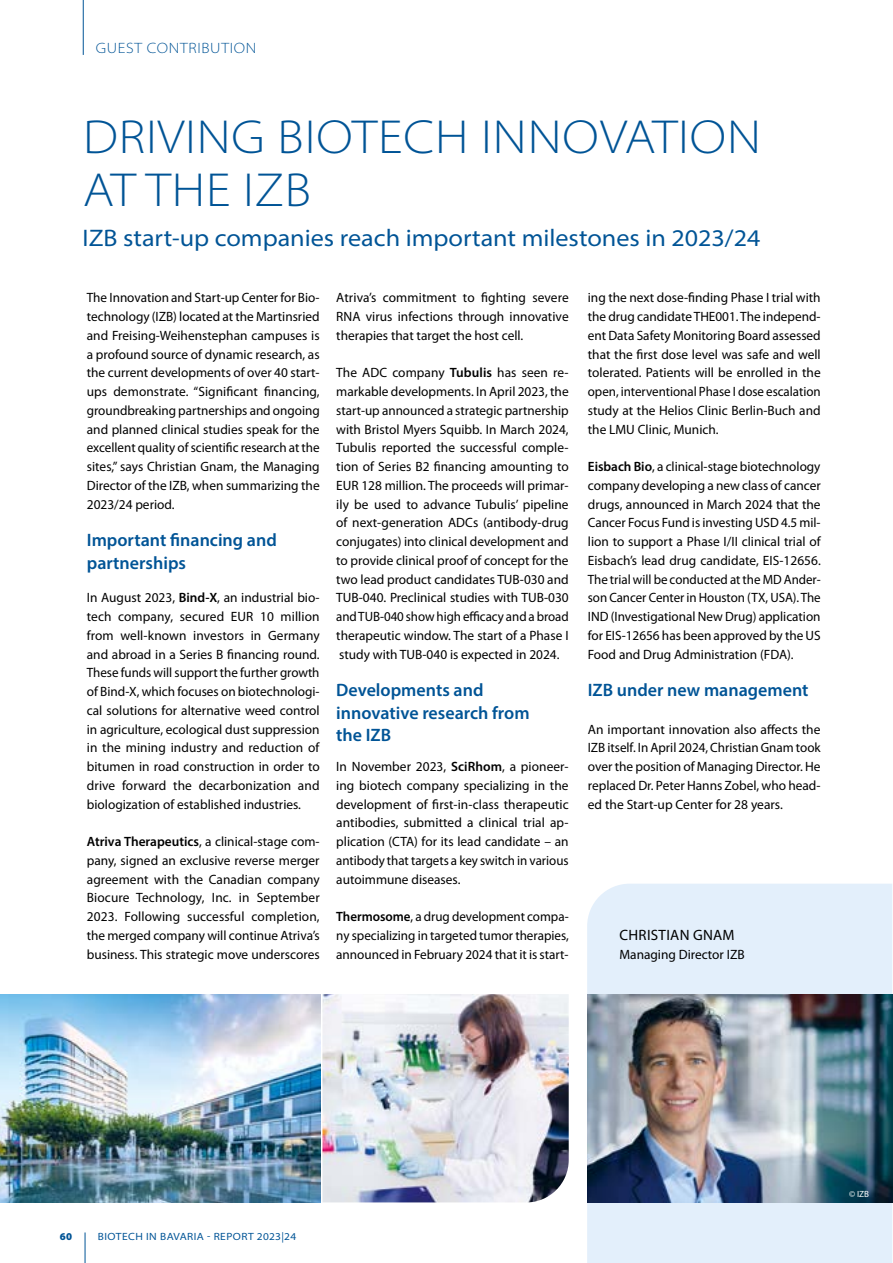
<style>
.page{position:relative;width:893px;height:1263px;background:#fff}
.page>*{position:absolute;margin:0;border:0;box-sizing:border-box;transform-origin:0 0}
.t1{font:300 semi-expanded 48px/52.5px "Myriad Pro";letter-spacing:.02em;color:#005496}
.t2{font:semi-expanded 24px "Myriad Pro";color:#005496}
.t3{font:600 18px/22.5px "Myriad Pro";color:#005496}
.t4{font:300 semi-expanded 15px "Myriad Pro";letter-spacing:.045em;color:#005496}
.t5{font:15px "Myriad Pro";letter-spacing:.02em;color:#000}
.t6{font:13.5px/18.8px "Myriad Pro";color:#000;text-align:justify}
.t7{font:semi-expanded 10.5px "Myriad Pro";letter-spacing:.045em;color:#005496}
.t8{font:900 10.5px "Myriad Pro";color:#005496}
.t9{font:9px "Myriad Pro";color:#fff}
.s1{font-weight:600}
</style>
<div class="page">
<hr style="left:83px;top:0;width:1px;height:55px;background:#005496">
<div style="left:587px;top:884px;width:305px;height:379px;background:#e3effb"></div>
<img style="left:0;top:994px;width:320px;height:208px">
<img style="left:588px;top:994px;width:305px;height:208px">
<img style="left:322px;top:994px;width:247px;height:208px">
<hr style="left:85px;top:1232px;width:1px;height:31px;background:#005496">
<p class="t4" style="left:96px;top:39px;width:162px">GUEST CONTRIBUTION</p>
<h1 class="t1" style="left:83px;top:110px;width:679px">DRIVING BIOTECH INNOVATION<br>AT THE IZB</h1>
<h2 class="t2" style="left:83px;top:223px;width:679px">IZB start-up companies reach important milestones in 2023/24</h2>
<p class="t6" style="left:87px;top:288px;width:234px">The Innovation and Start-up Center for Bio&shy;technology (IZB) located at the Martinsried and Freising-Weihenstephan campuses is a profound source of dynamic research, as the current developments of over 40 start&shy;ups demonstrate. “Significant financing, groundbreaking partnerships and ongoing and planned clinical studies speak for the excellent quality of scientific research at the sites,” says Christian Gnam, the Managing Director of the IZB, when summarizing the 2023/24 period.</p>
<h3 class="t3" style="left:87px;top:528px;width:192px">Important financing and partnerships</h3>
<p class="t6" style="left:87px;top:588px;width:234px">In August 2023, <span class="s1">Bind-X</span>, an industrial bio&shy;tech company, secured EUR 10 million from well-known investors in Germany and abroad in a Series B financing round.<br>These funds will support the further growth of Bind-X, which focuses on biotechnologi&shy;cal solutions for alternative weed control in agriculture, ecological dust suppression in the mining industry and reduction of bitumen in road construction in order to drive forward the decarbonization and biologization of established industries.</p>
<p class="t6" style="left:87px;top:832px;width:234px"><span class="s1">Atriva Therapeutics</span>, a clinical-stage com&shy;pany, signed an exclusive reverse merger agreement with the Canadian company Biocure Technology, Inc. in September 2023. Following successful completion, the merged company will continue Atriva’s business. This strategic move underscores</p>
<p class="t6" style="left:336px;top:288px;width:234px">Atriva’s commitment to fighting severe RNA virus infections through innovative therapies that target the host cell.</p>
<p class="t6" style="left:336px;top:363px;width:234px">The ADC company <span class="s1">Tubulis</span> has seen re&shy;markable developments. In April 2023, the start-up announced a strategic partnership with Bristol Myers Squibb. In March 2024, Tubulis reported the successful comple&shy;tion of Series B2 financing amounting to EUR 128 million. The proceeds will primar&shy;ily be used to advance Tubulis’ pipeline of next-generation ADCs (antibody-drug conjugates) into clinical development and to provide clinical proof of concept for the two lead product candidates TUB-030 and TUB-040. Preclinical studies with TUB-030 and TUB-040 show high efficacy and a broad therapeutic window. The start of a Phase I study with TUB-040 is expected in 2024.</p>
<h3 class="t3" style="left:336px;top:678px;width:195px">Developments and innovative research from the IZB</h3>
<p class="t6" style="left:336px;top:757px;width:234px">In November 2023, <span class="s1">SciRhom</span>, a pioneer&shy;ing biotech company specializing in the development of first-in-class therapeutic antibodies, submitted a clinical trial ap&shy;plication (CTA) for its lead candidate – an antibody that targets a key switch in various autoimmune diseases.</p>
<p class="t6" style="left:336px;top:907px;width:234px"><span class="s1">Thermosome</span>, a drug development compa&shy;ny specializing in targeted tumor therapies, announced in February 2024 that it is start-</p>
<p class="t6" style="left:588px;top:288px;width:234px">ing the next dose-finding Phase I trial with the drug candidate THE001. The independ&shy;ent Data Safety Monitoring Board assessed that the first dose level was safe and well tolerated. Patients will be enrolled in the open, interventional Phase I dose escalation study at the Helios Clinic Berlin-Buch and the LMU Clinic, Munich.</p>
<p class="t6" style="left:588px;top:457px;width:234px"><span class="s1">Eisbach Bio</span>, a clinical-stage biotechnology company developing a new class of cancer drugs, announced in March 2024 that the Cancer Focus Fund is investing USD 4.5 mil&shy;lion to support a Phase I/II clinical trial of Eisbach’s lead drug candidate, EIS-12656.<br>The trial will be conducted at the MD Ander&shy;son Cancer Center in Houston (TX, USA). The IND (Investigational New Drug) application for EIS-12656 has been approved by the US Food and Drug Administration (FDA).</p>
<h3 class="t3" style="left:588px;top:678px;width:222px">IZB under new management</h3>
<p class="t6" style="left:588px;top:719px;width:234px">An important innovation also affects the IZB itself. In April 2024, Christian Gnam took over the position of Managing Director. He replaced Dr. Peter Hanns Zobel, who head&shy;ed the Start-up Center for 28 years.</p>
<p class="t5" style="left:620px;top:926px;width:117px">CHRISTIAN GNAM</p>
<p class="t6" style="left:619px;top:944px;width:127px">Managing Director IZB</p>
<p class="t8" style="left:60px;top:1230px;width:14px">60</p>
<p class="t7" style="left:98px;top:1230px;width:200px">BIOTECH IN BAVARIA - REPORT 2023|24</p>
<p class="t9" style="left:849px;top:1188px;width:22px">© IZB</p>
</div>
